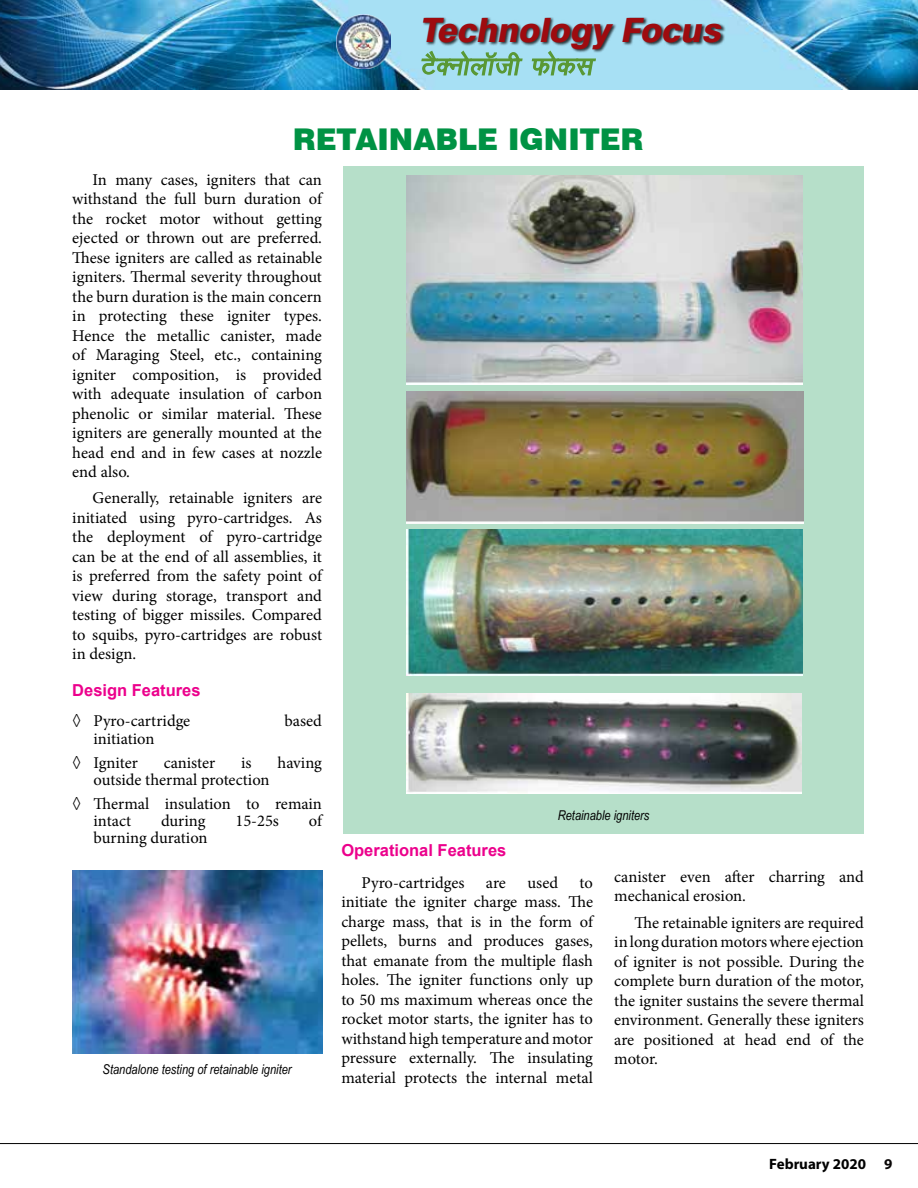
<style>
.page{position:relative;width:918px;height:1188px;background:#fff}
.page>*{position:absolute;margin:0;border:0;box-sizing:border-box;transform-origin:0 0}
.t1{font:italic 800 33.6px "Swiss 721 BT";color:#9e0b0f}
.t2{font:900 30px "Swiss 721 BT";color:#009244}
.t3{font:16.5px/19.5px "Minion Pro";color:#000;text-align:justify}
.t4{font:700 16.5px "Arial";color:#ec008c}
.t5{font:700 15px "Myriad Pro";color:#000}
.t6{font:italic 13.5px "Arial Narrow";color:#000}
.s1{color:#090606}
</style>
<div class="page">
<img style="left:0;top:0;width:918px;height:89px">
<div style="left:423px;top:17px;width:303px;height:35px;background:#000;opacity:.75"></div>
<svg style="left:420px;top:43px;width:104px;height:38px;background:#90cabe"></svg>
<svg style="left:531px;top:49px;width:66px;height:36px;background:#91cbc0"></svg>
<img style="left:336px;top:15px;width:54px;height:54px">
<hr style="left:0;top:1143px;width:918px;height:1px;background:#000">
<div style="left:343px;top:167px;width:521px;height:667px;background:#b6dfc9"></div>
<img style="left:406px;top:175px;width:397px;height:210px">
<img style="left:406px;top:391px;width:397px;height:132px">
<img style="left:406px;top:530px;width:397px;height:145px">
<img style="left:406px;top:694px;width:395px;height:99px">
<img style="left:72px;top:870px;width:250px;height:184px">
<h1 class="t1" style="left:420px;top:9px;width:310px">Technology Focus</h1>
<h2 class="t2" style="left:293px;top:121px;width:352px">RETAINABLE IGNITER</h2>
<p class="t3" style="left:72px;top:170px;width:251px;text-indent:20px">In many cases, igniters that can withstand the full burn duration of the rocket motor without getting ejected or thrown out are preferred.<br>These igniters are called as retainable igniters. Thermal severity throughout the burn duration is the main concern in protecting these igniter types.<br>Hence the metallic canister, made of Maraging Steel, etc., containing igniter composition, is provided with adequate insulation of carbon phenolic or similar material. These igniters are generally mounted at the head end and in few cases at nozzle end also.</p>
<p class="t3" style="left:72px;top:488px;width:251px;text-indent:20px">Generally, retainable igniters are initiated using pyro-cartridges. As the deployment of pyro-cartridge can be at the end of all assemblies, it is preferred from the safety point of view during storage, transport and testing of bigger missiles. Compared to squibs, pyro-cartridges are robust in design.</p>
<p class="t4" style="left:72px;top:679px;width:130px">Design Features</p>
<p class="t3" style="left:72px;top:711px;width:120px">◊ Pyro-cartridge</p>
<p class="t3" style="left:284px;top:711px;width:39px">based</p>
<p class="t3" style="left:72px;top:726px;width:84px;line-height:24.3px;text-indent:21px">initiation ◊ Igniter</p>
<p class="t3" style="left:164px;top:753px;width:53px">canister</p>
<p class="t3" style="left:241px;top:753px;width:12px">is</p>
<p class="t3" style="left:278px;top:753px;width:46px">having</p>
<p class="t3" style="left:72px;top:768px;width:251px;line-height:24.3px;text-indent:21px">outside thermal protection<br>◊ Thermal insulation to remain</p>
<p class="t3" style="left:94px;top:811px;width:39px">intact</p>
<p class="t3" style="left:161px;top:811px;width:46px">during</p>
<p class="t3" style="left:235px;top:811px;width:45px">15-25s</p>
<p class="t3" style="left:309px;top:811px;width:15px">of</p>
<p class="t3" style="left:94px;top:828px;width:116px">burning duration</p>
<p class="t6" style="left:103px;top:1060px;width:190px">Standalone testing of retainable igniter</p>
<p class="t6" style="left:558px;top:806px;width:93px">Retainable igniters</p>
<p class="t4" style="left:341px;top:838px;width:167px">Operational Features</p>
<p class="t3" style="left:362px;top:873px;width:104px">Pyro-cartridges</p>
<p class="t3" style="left:486px;top:873px;width:22px">are</p>
<p class="t3" style="left:527px;top:873px;width:32px">used</p>
<p class="t3" style="left:341px;top:873px;width:253px;text-indent:238px">to initiate the igniter charge mass. The charge mass, that is in the form of pellets, burns and produces gases, that emanate from the multiple flash holes. The igniter functions only up to 50 ms maximum whereas once the rocket motor starts, the igniter has to withstand high temperature and motor pressure externally. The insulating material protects the internal metal</p>
<p class="t3" style="left:614px;top:867px;width:251px">canister even after charring and mechanical erosion.</p>
<p class="t3" style="left:614px;top:913px;width:251px;text-indent:20px">The retainable igniters are required in long duration motors where ejection of igniter is not possible. During the complete burn duration of the motor, the igniter sustains the severe thermal environment. Generally these igniters are positioned at head end of the motor.</p>
<p class="t5" style="left:769px;top:1154px;width:125px">February 2020 <span class="s1">9</span></p>
</div>
